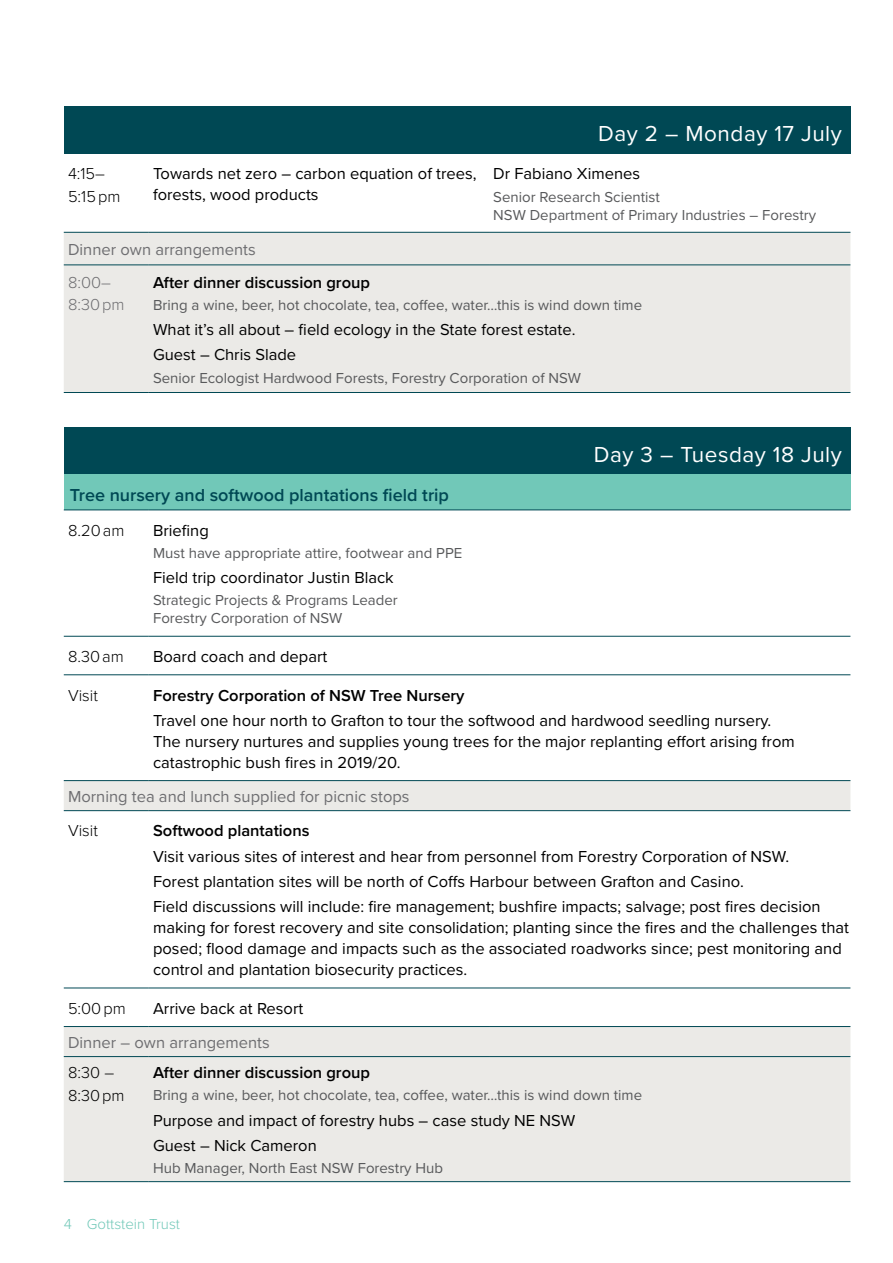
<style>
.page{position:relative;width:893px;height:1263px;background:#fff}
.page>*{position:absolute;margin:0;border:0;box-sizing:border-box;transform-origin:0 0}
.table_-_heading_1{font:22.5px "Proxima Nova";letter-spacing:.025em;color:#fff}
.table_-_heading_2{font:600 18px "Proxima Nova";color:#004854}
.program_item{font:16.5px/21px "Proxima Nova";color:#000}
.presenter_name{font:16.5px "Proxima Nova";color:#000}
.program_item_bold{font:600 16.5px "Proxima Nova";color:#000}
.program_item_grey{font:16.5px "Proxima Nova";color:#6e6e71}
.time{font:300 16.5px/22.5px "Proxima Nova";color:#000}
.time_grey{font:300 16.5px/22.5px "Proxima Nova";color:#6e6e71}
.presenter_position{font:15px/18px "Proxima Nova";color:#58595b}
.t1{font:300 15px "Proxima Nova";color:#71c8b8}
</style>
<div class="page">
<div style="left:64px;top:106px;width:786px;height:48px;background:#004854"></div>
<div style="left:64px;top:233px;width:786px;height:159px;background:#ebeae7"></div>
<hr style="left:64px;top:232px;width:85px;height:1px;background:#004854">
<hr style="left:149px;top:232px;width:340px;height:1px;background:#004854">
<hr style="left:489px;top:232px;width:361px;height:1px;background:#004854">
<hr style="left:149px;top:264px;width:340px;height:1px;background:#004854">
<hr style="left:489px;top:264px;width:361px;height:1px;background:#004854">
<hr style="left:149px;top:392px;width:340px;height:1px;background:#004854">
<hr style="left:489px;top:392px;width:361px;height:1px;background:#004854">
<hr style="left:64px;top:264px;width:85px;height:1px;background:#004854">
<hr style="left:64px;top:392px;width:85px;height:1px;background:#004854">
<div style="left:64px;top:427px;width:786px;height:47px;background:#004854"></div>
<div style="left:64px;top:474px;width:786px;height:36px;background:#71c8b8"></div>
<svg style="left:64px;top:781px;width:786px;height:400px"></svg>
<hr style="left:149px;top:1026px;width:340px;height:1px;background:#004854">
<hr style="left:489px;top:1026px;width:361px;height:1px;background:#004854">
<hr style="left:64px;top:1026px;width:85px;height:1px;background:#004854">
<hr style="left:64px;top:674px;width:85px;height:1px;background:#004854">
<hr style="left:149px;top:674px;width:340px;height:1px;background:#004854">
<hr style="left:489px;top:674px;width:361px;height:1px;background:#004854">
<hr style="left:64px;top:780px;width:85px;height:1px;background:#004854">
<hr style="left:149px;top:780px;width:340px;height:1px;background:#004854">
<hr style="left:489px;top:780px;width:361px;height:1px;background:#004854">
<hr style="left:64px;top:810px;width:85px;height:1px;background:#004854">
<hr style="left:64px;top:987px;width:85px;height:1px;background:#004854">
<hr style="left:149px;top:810px;width:340px;height:1px;background:#004854">
<hr style="left:489px;top:810px;width:361px;height:1px;background:#004854">
<hr style="left:149px;top:987px;width:340px;height:1px;background:#004854">
<hr style="left:489px;top:987px;width:361px;height:1px;background:#004854">
<hr style="left:149px;top:1056px;width:340px;height:1px;background:#004854">
<hr style="left:489px;top:1056px;width:361px;height:1px;background:#004854">
<hr style="left:149px;top:1181px;width:340px;height:1px;background:#004854">
<hr style="left:489px;top:1181px;width:361px;height:1px;background:#004854">
<hr style="left:64px;top:1056px;width:85px;height:1px;background:#004854">
<hr style="left:64px;top:1181px;width:85px;height:1px;background:#004854">
<hr style="left:149px;top:509px;width:340px;height:1px;background:#004854">
<hr style="left:489px;top:509px;width:361px;height:1px;background:#004854">
<hr style="left:149px;top:636px;width:340px;height:1px;background:#004854">
<hr style="left:489px;top:636px;width:361px;height:1px;background:#004854">
<hr style="left:64px;top:509px;width:85px;height:1px;background:#004854">
<hr style="left:64px;top:636px;width:85px;height:1px;background:#004854">
<p class="table_-_heading_1" style="left:598px;top:117px;width:245px">Day 2 – Monday 17 July</p>
<p class="time" style="left:68px;top:162px;width:54px">4:15–<br>5:15 pm</p>
<p class="program_item" style="left:153px;top:163px;width:325px">Towards net zero – carbon equation of trees, forests, wood products</p>
<p class="presenter_name" style="left:493px;top:161px;width:148px">Dr Fabiano Ximenes</p>
<p class="presenter_position" style="left:493px;top:187px;width:324px">Senior Research Scientist<br>NSW Department of Primary Industries – Forestry</p>
<p class="program_item_grey" style="left:68px;top:237px;width:189px">Dinner own arrangements</p>
<p class="time_grey" style="left:68px;top:270px;width:58px">8:00–<br>8:30 pm</p>
<p class="program_item_bold" style="left:153px;top:270px;width:218px">After dinner discussion group</p>
<p class="presenter_position" style="left:153px;top:295px;width:491px">Bring a wine, beer, hot chocolate, tea, coffee, water…this is wind down time</p>
<p class="presenter_name" style="left:153px;top:317px;width:424px">What it’s all about – field ecology in the State forest estate.</p>
<p class="presenter_name" style="left:153px;top:343px;width:145px">Guest – Chris Slade</p>
<p class="presenter_position" style="left:153px;top:368px;width:430px">Senior Ecologist Hardwood Forests, Forestry Corporation of NSW</p>
<p class="table_-_heading_1" style="left:594px;top:437px;width:250px">Day 3 – Tuesday 18 July</p>
<p class="table_-_heading_2" style="left:70px;top:482px;width:381px">Tree nursery and softwood plantations field trip</p>
<p class="time" style="left:68px;top:518px;width:58px">8.20am</p>
<p class="program_item" style="left:153px;top:519px;width:57px">Briefing</p>
<p class="presenter_position" style="left:153px;top:543px;width:311px">Must have appropriate attire, footwear and PPE</p>
<p class="presenter_name" style="left:153px;top:565px;width:242px">Field trip coordinator Justin Black</p>
<p class="presenter_position" style="left:153px;top:591px;width:246px">Strategic Projects &amp; Programs Leader<br>Forestry Corporation of NSW</p>
<p class="time" style="left:68px;top:644px;width:57px">8.30 am</p>
<p class="program_item" style="left:153px;top:645px;width:176px">Board coach and depart</p>
<p class="time" style="left:68px;top:683px;width:31px">Visit</p>
<p class="program_item_bold" style="left:153px;top:683px;width:313px">Forestry Corporation of NSW Tree Nursery</p>
<p class="program_item" style="left:153px;top:709px;width:643px">Travel one hour north to Grafton to tour the softwood and hardwood seedling nursery.<br>The nursery nurtures and supplies young trees for the major replanting effort arising from catastrophic bush fires in 2019/20.</p>
<p class="program_item_grey" style="left:68px;top:784px;width:343px">Morning tea and lunch supplied for picnic stops</p>
<p class="time" style="left:68px;top:819px;width:31px">Visit</p>
<p class="program_item_bold" style="left:153px;top:819px;width:158px">Softwood plantations</p>
<p class="program_item" style="left:153px;top:845px;width:638px">Visit various sites of interest and hear from personnel from Forestry Corporation of NSW.</p>
<p class="program_item" style="left:153px;top:870px;width:592px">Forest plantation sites will be north of Coffs Harbour between Grafton and Casino.</p>
<p class="program_item" style="left:153px;top:895px;width:697px">Field discussions will include: fire management; bushfire impacts; salvage; post fires decision making for forest recovery and site consolidation; planting since the fires and the challenges that posed; flood damage and impacts such as the associated roadworks since; pest monitoring and control and plantation biosecurity practices.</p>
<p class="time" style="left:68px;top:996px;width:59px">5:00 pm</p>
<p class="program_item" style="left:153px;top:997px;width:152px">Arrive back at Resort</p>
<p class="program_item_grey" style="left:68px;top:1030px;width:203px">Dinner – own arrangements</p>
<p class="time" style="left:68px;top:1060px;width:58px">8:30 –<br>8:30 pm</p>
<p class="program_item_bold" style="left:153px;top:1060px;width:218px">After dinner discussion group</p>
<p class="presenter_position" style="left:153px;top:1086px;width:491px">Bring a wine, beer, hot chocolate, tea, coffee, water…this is wind down time</p>
<p class="program_item" style="left:153px;top:1109px;width:424px">Purpose and impact of forestry hubs – case study NE NSW</p>
<p class="presenter_name" style="left:153px;top:1133px;width:165px">Guest – Nick Cameron</p>
<p class="presenter_position" style="left:153px;top:1158px;width:292px">Hub Manager, North East NSW Forestry Hub</p>
<p class="t1" style="left:64px;top:1213px;width:118px">4 Gottstein Trust</p>
</div>
